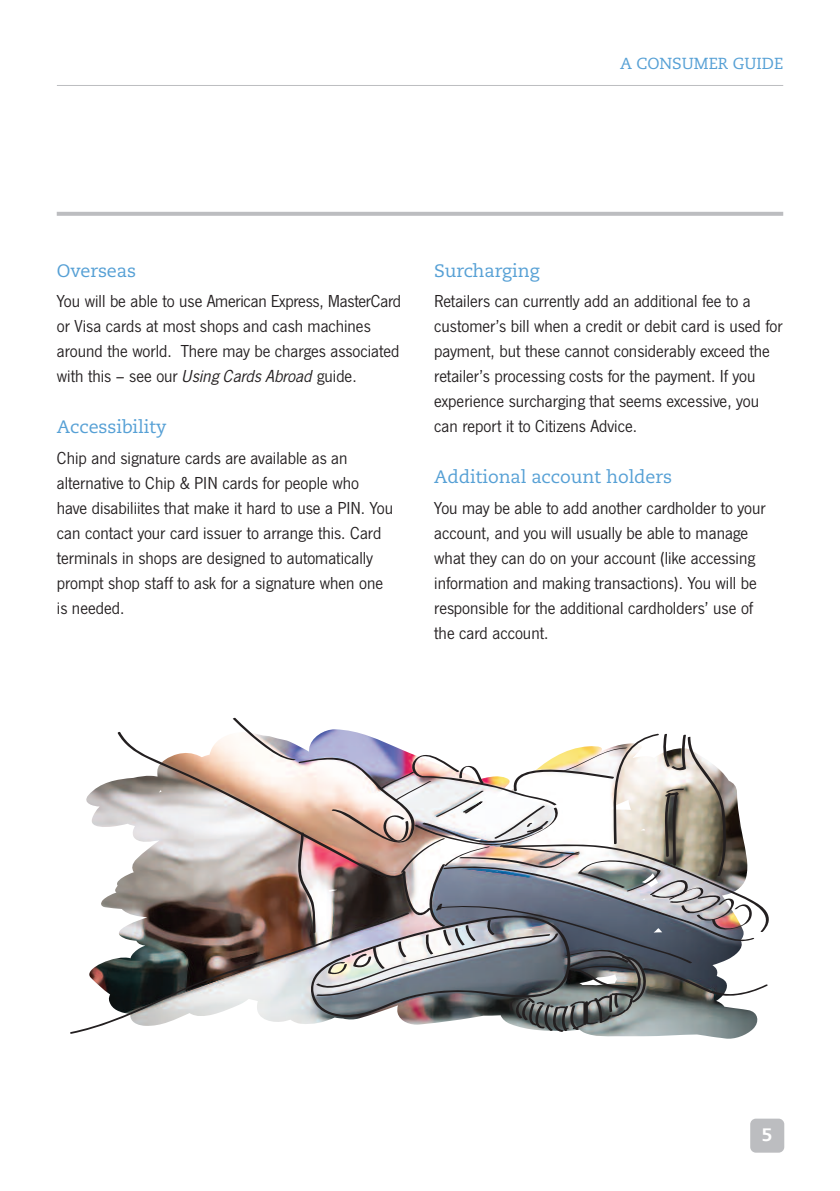
<style>
.page{position:relative;width:840px;height:1191px;background:#fff}
.page>*{position:absolute;margin:0;border:0;box-sizing:border-box;transform-origin:0 0}
.t1{font:18px/25px "News Got";color:#231f20}
.t2{font:18px "Caecilia LT";letter-spacing:-.005em;color:#56a0d5}
.t3{font:800 18px "Caecilia LT";color:#fff}
.t4{font:16px "Caecilia LT";color:#56a0d5}
.s1{font-style:italic}
</style>
<div class="page">
<div style="left:749px;top:1118px;width:34px;height:34px;background:#bcbdc0;border-radius:6px"></div>
<hr style="left:57px;top:85px;width:725px;height:1px;background:#bcbdc0">
<svg style="left:57px;top:212px;width:725px;height:4px;background:#bfc0c3"></svg>
<img style="left:86px;top:780px;width:146px;height:132px">
<svg style="left:117px;top:731px;width:115px;height:154px"></svg>
<svg style="left:70px;top:912px;width:162px;height:122px"></svg>
<img style="left:232px;top:717px;width:537px;height:315px">
<p class="t4" style="left:619px;top:57px;width:164px">A CONSUMER GUIDE</p>
<p class="t2" style="left:57px;top:263px;width:81px">Overseas</p>
<p class="t1" style="left:57px;top:289px;width:345px">You will be able to use American Express, MasterCard or Visa cards at most shops and cash machines around the world. There may be charges associated with this – see our <span class="s1">Using Cards Abroad</span> guide.</p>
<p class="t2" style="left:57px;top:419px;width:111px">Accessibility</p>
<p class="t1" style="left:57px;top:445px;width:337px">Chip and signature cards are available as an alternative to Chip &amp; PIN cards for people who have disabiliites that make it hard to use a PIN. You can contact your card issuer to arrange this. Card terminals in shops are designed to automatically prompt shop staff to ask for a signature when one is needed.</p>
<p class="t2" style="left:434px;top:263px;width:107px">Surcharging</p>
<p class="t1" style="left:434px;top:289px;width:350px">Retailers can currently add an additional fee to a customer’s bill when a credit or debit card is used for payment, but these cannot considerably exceed the retailer’s processing costs for the payment. If you experience surcharging that seems excessive, you can report it to Citizens Advice.</p>
<p class="t2" style="left:434px;top:469px;width:239px">Additional account holders</p>
<p class="t1" style="left:434px;top:495px;width:333px">You may be able to add another cardholder to your account, and you will usually be able to manage what they can do on your account (like accessing information and making transactions). You will be responsible for the additional cardholders’ use of the card account.</p>
<p class="t3" style="left:761px;top:1127px;width:12px">5</p>
</div>
